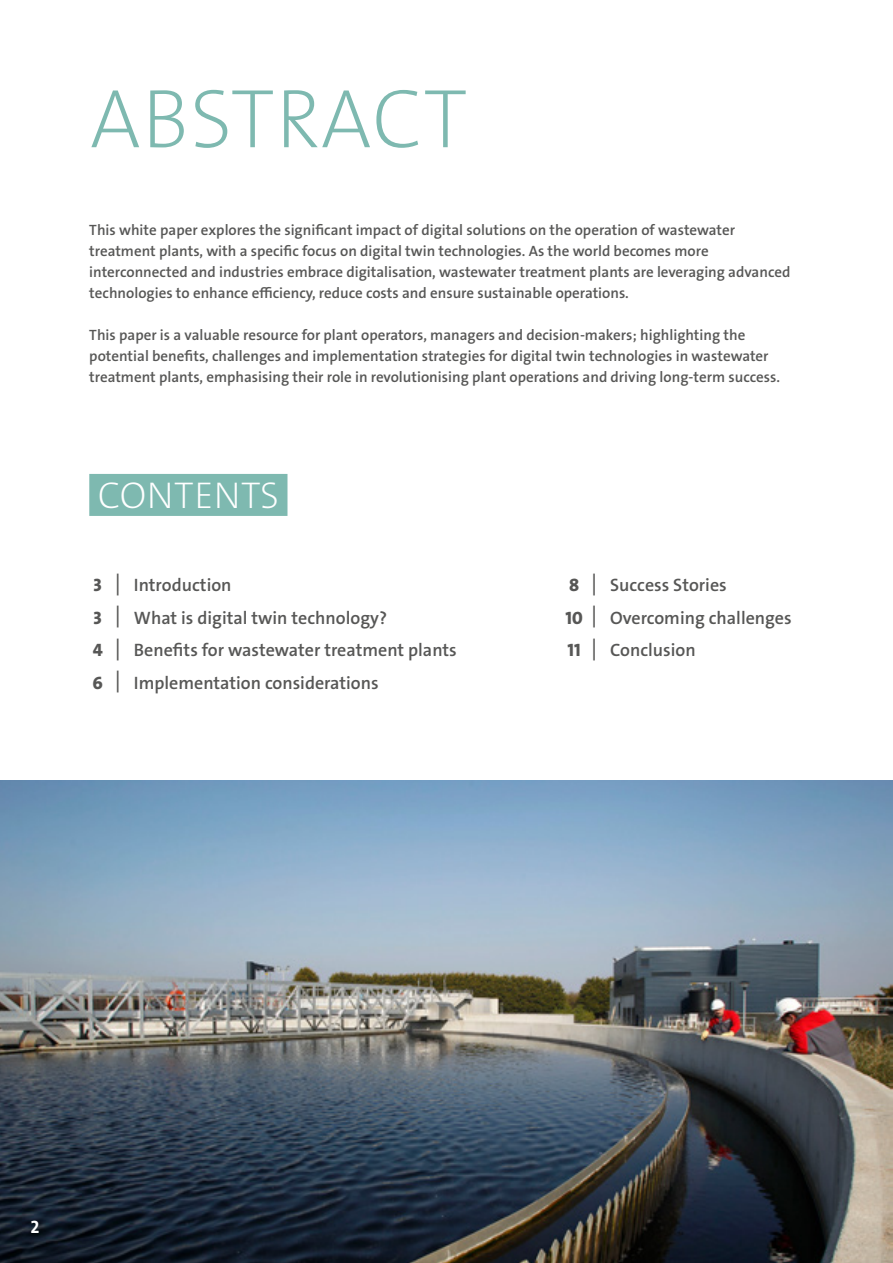
<style>
.page{position:relative;width:893px;height:1263px;background:#fff}
.page>*{position:absolute;margin:0;border:0;box-sizing:border-box;transform-origin:0 0}
.t1{font:84px "The Sans Veolia W2 Ex Lig";letter-spacing:.015em;color:#7eb9b0}
.t2{font:37.5px "The Sans Veolia W2 Ex Lig";letter-spacing:.015em;color:#fff}
.t3{font:18px/32.5px "The Sans Veolia W6 Se Bld";color:#575756}
.t4{font:18px "The Sans Veolia W7 Bld";color:#fff}
.t5{font:15px/21px "The Sans Veolia W6 Se Bld";color:#575756}
.s1{font-family:"The Sans Veolia W8 Ex Bld"}
</style>
<div class="page">
<img style="left:0;top:780px;width:893px;height:483px">
<div style="left:89px;top:474px;width:198px;height:42px;background:#7eb9b0"></div>
<h1 class="t1" style="left:90px;top:64px;width:379px">ABSTRACT</h1>
<p class="t5" style="left:89px;top:220px;width:703px">This white paper explores the significant impact of digital solutions on the operation of wastewater treatment plants, with a specific focus on digital twin technologies. As the world becomes more interconnected and industries embrace digitalisation, wastewater treatment plants are leveraging advanced technologies to enhance efficiency, reduce costs and ensure sustainable operations.</p>
<p class="t5" style="left:89px;top:325px;width:692px">This paper is a valuable resource for plant operators, managers and decision-makers; highlighting the potential benefits, challenges and implementation strategies for digital twin technologies in wastewater treatment plants, emphasising their role in revolutionising plant operations and driving long-term success.</p>
<h2 class="t2" style="left:98px;top:471px;width:183px">CONTENTS</h2>
<p class="t3" style="left:93px;top:569px;width:366px"><span class="s1">3</span> │ Introduction<br><span class="s1">3</span> │ What is digital twin technology?<br><span class="s1">4</span> │ Benefits for wastewater treatment plants <span class="s1">6</span> │ Implementation considerations</p>
<p class="t3" style="left:566px;top:569px;width:228px"><span class="s1">8</span> │ Success Stories<br><span class="s1">10</span> │ Overcoming challenges<br><span class="s1">11</span> │ Conclusion</p>
<p class="t4" style="left:31px;top:1215px;width:10px">2</p>
</div>
